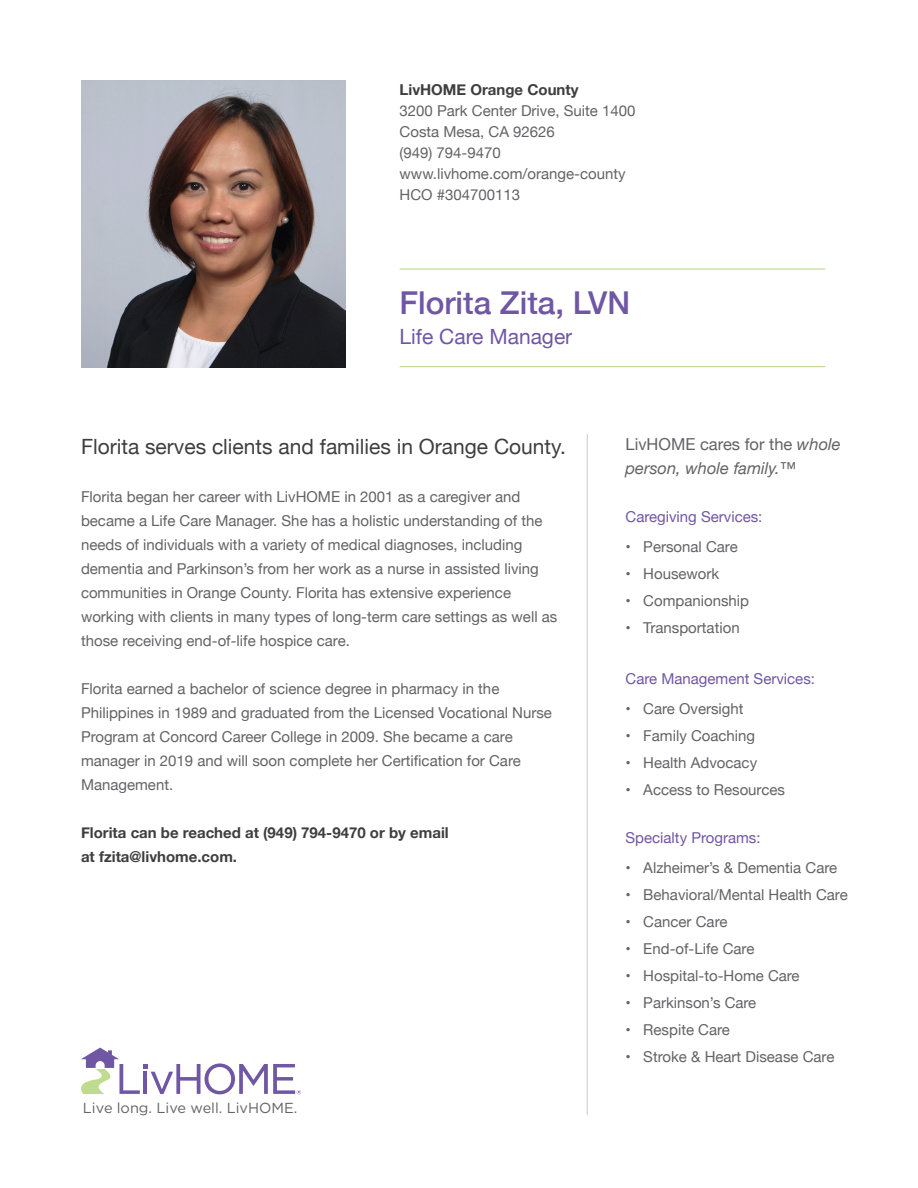
<style>
.page{position:relative;width:918px;height:1188px;background:#fff}
.page>*{position:absolute;margin:0;border:0;box-sizing:border-box;transform-origin:0 0}
.t1{font:500 31.5px "Helvetica Neue";color:#6f57a4}
.t2{font:21px "Helvetica Neue";color:#3e3e3f}
.t3{font:21px "Helvetica Neue";color:#6f57a4}
.t4{font:italic 16.5px/24px "Helvetica Neue";color:#636366}
.t5{font:15px/24px "Helvetica Neue";color:#636366}
.t6{font:700 15px "Helvetica Neue";color:#3e3e3f}
.t7{font:15px "Helvetica Neue";color:#6f57a4}
.t8{font:14.55px "Gotham";color:#636366}
.s1{font-style:normal}
</style>
<div class="page">
<hr style="left:400px;top:366px;width:425px;height:1px;background:#bedb8e">
<hr style="left:400px;top:268px;width:425px;height:2px;background:#bedb8e">
<img style="left:81px;top:81px;width:265px;height:286px">
<svg style="left:81px;top:1048px;width:220px;height:46px"></svg>
<hr style="left:587px;top:434px;width:1px;height:681px;background:#c7c8ca">
<p class="t6" style="left:400px;top:78px;width:180px">LivHOME Orange County</p>
<p class="t5" style="left:400px;top:100px;width:237px">3200 Park Center Drive, Suite 1400</p>
<p class="t5" style="left:400px;top:121px;width:157px">Costa Mesa, CA 92626</p>
<p class="t5" style="left:400px;top:142px;width:103px">(949) 794-9470</p>
<p class="t5" style="left:400px;top:163px;width:228px">www.livhome.com/orange-county</p>
<p class="t5" style="left:400px;top:184px;width:122px">HCO #304700113</p>
<p class="t1" style="left:400px;top:278px;width:232px">Florita Zita, LVN</p>
<p class="t3" style="left:400px;top:321px;width:174px">Life Care Manager</p>
<p class="t2" style="left:81px;top:431px;width:487px">Florita serves clients and families in Orange County.</p>
<p class="t5" style="left:81px;top:486px;width:441px">Florita began her career with LivHOME in 2001 as a caregiver and</p>
<p class="t5" style="left:81px;top:510px;width:463px">became a Life Care Manager. She has a holistic understanding of the needs of individuals with a variety of medical diagnoses, including dementia and Parkinson’s from her work as a nurse in assisted living communities in Orange County. Florita has extensive experience</p>
<p class="t5" style="left:81px;top:606px;width:478px">working with clients in many types of long-term care settings as well as those receiving end-of-life hospice care.</p>
<p class="t5" style="left:81px;top:678px;width:420px">Florita earned a bachelor of science degree in pharmacy in the</p>
<p class="t5" style="left:81px;top:702px;width:472px">Philippines in 1989 and graduated from the Licensed Vocational Nurse<br>Program at Concord Career College in 2009. She became a care</p>
<p class="t5" style="left:81px;top:750px;width:441px">manager in 2019 and will soon complete her Certification for Care</p>
<p class="t5" style="left:81px;top:774px;width:94px">Management.</p>
<p class="t6" style="left:81px;top:821px;width:369px">Florita can be reached at (949) 794-9470 or by email</p>
<p class="t6" style="left:81px;top:845px;width:158px">at fzita@livhome.com.</p>
<p class="t8" style="left:83px;top:1098px;width:216px">Live long. Live well. LivHOME.</p>
<p class="t4" style="left:626px;top:433px;width:217px"><span class="s1">LivHOME cares for the</span> whole person, whole family.<span class="s1">™</span></p>
<p class="t7" style="left:626px;top:506px;width:138px">Caregiving Services:</p>
<p class="t5" style="left:626px;top:535px;width:114px">• Personal Care</p>
<p class="t5" style="left:626px;top:562px;width:95px">• Housework</p>
<p class="t5" style="left:626px;top:589px;width:125px">• Companionship</p>
<p class="t5" style="left:626px;top:616px;width:116px">• Transportation</p>
<p class="t7" style="left:626px;top:668px;width:191px">Care Management Services:</p>
<p class="t5" style="left:626px;top:697px;width:120px">• Care Oversight</p>
<p class="t5" style="left:626px;top:724px;width:131px">• Family Coaching</p>
<p class="t5" style="left:626px;top:751px;width:133px">• Health Advocacy</p>
<p class="t5" style="left:626px;top:778px;width:161px">• Access to Resources</p>
<p class="t7" style="left:626px;top:827px;width:137px">Specialty Programs:</p>
<p class="t5" style="left:626px;top:856px;width:213px">• Alzheimer’s &amp; Dementia Care</p>
<p class="t5" style="left:626px;top:883px;width:224px">• Behavioral/Mental Health Care</p>
<p class="t5" style="left:626px;top:910px;width:103px">• Cancer Care</p>
<p class="t5" style="left:626px;top:937px;width:130px">• End-of-Life Care</p>
<p class="t5" style="left:626px;top:964px;width:176px">• Hospital-to-Home Care</p>
<p class="t5" style="left:626px;top:991px;width:132px">• Parkinson’s Care</p>
<p class="t5" style="left:626px;top:1018px;width:106px">• Respite Care</p>
<p class="t5" style="left:626px;top:1045px;width:210px">• Stroke &amp; Heart Disease Care</p>
</div>
